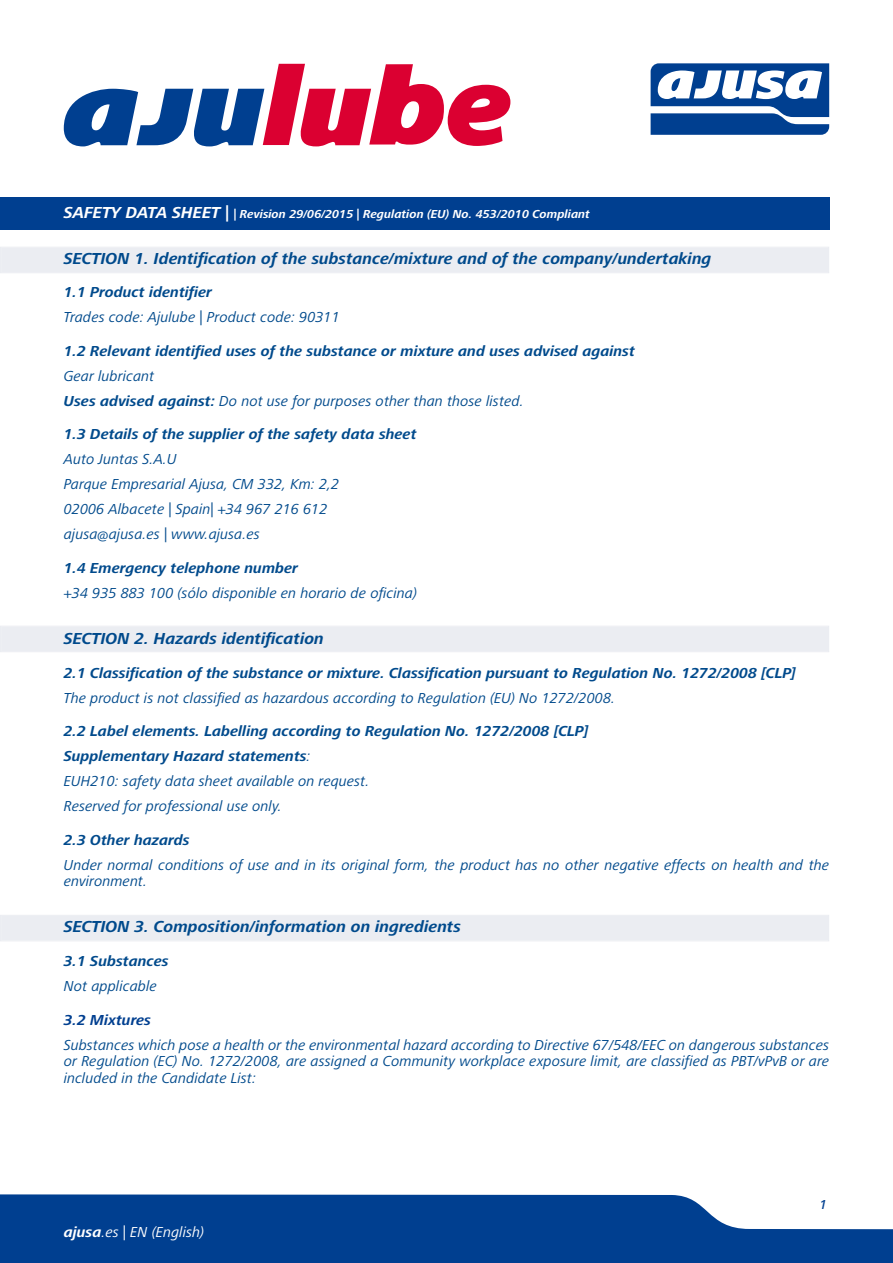
<style>
.page{position:relative;width:893px;height:1263px;background:#fff}
.page>*{position:absolute;margin:0;border:0;box-sizing:border-box;transform-origin:0 0}
.t1{font:italic 700 16.5px "Frutiger Next LT";color:#004a8c}
.t2{font:italic 15px/25px "Frutiger Next LT";color:#004a8c}
.t3{font:italic 700 15px/25px "Frutiger Next LT";color:#004a8c}
.t4{font:italic 15px "Frutiger Next LT";color:#fff}
.t5{font:italic 700 15px "Frutiger Next LT";color:#003f90}
.t6{font:italic 500 13.5px "Frutiger Next LT";color:#003f90}
.t7{font:italic 700 12px "Frutiger Next LT";color:#fff}
.s1{font-size:16.5px}
.s2{font-weight:700}
.s3{font-weight:400}
</style>
<div class="page">
<svg style="left:0;top:1194px;width:893px;height:69px;background:#1c549c"></svg>
<div style="left:0;top:197px;width:829px;height:33px;background:#003f90"></div>
<svg style="left:651px;top:63px;width:178px;height:72px"></svg>
<svg style="left:64px;top:64px;width:446px;height:82px"></svg>
<div style="left:0;top:247px;width:829px;height:26px;background:#ebedf2"></div>
<div style="left:0;top:626px;width:829px;height:26px;background:#ebedf2"></div>
<div style="left:0;top:915px;width:829px;height:26px;background:#ebedf2"></div>
<p class="t7" style="left:64px;top:208px;width:528px"><span class="s1">SAFETY DATA SHEET |</span> | Revision 29/06/2015 | Regulation (EU) No. 453/2010 Compliant</p>
<p class="t1" style="left:64px;top:249px;width:649px">SECTION 1. Identification of the substance/mixture and of the company/undertaking</p>
<p class="t3" style="left:64px;top:280px;width:150px">1.1 Product identifier</p>
<p class="t2" style="left:64px;top:305px;width:278px">Trades code: Ajulube | Product code: 90311</p>
<p class="t3" style="left:64px;top:338px;width:573px">1.2 Relevant identified uses of the substance or mixture and uses advised against</p>
<p class="t2" style="left:64px;top:363px;width:462px">Gear lubricant<br><span class="s2">Uses advised against:</span> Do not use for purposes other than those listed.</p>
<p class="t3" style="left:64px;top:422px;width:354px">1.3 Details of the supplier of the safety data sheet</p>
<p class="t2" style="left:64px;top:447px;width:277px">Auto Juntas S.A.U<br>Parque Empresarial Ajusa, CM 332, Km: 2,2<br>02006 Albacete | Spain| +34 967 216 612 ajusa@ajusa.es | www.ajusa.es</p>
<p class="t3" style="left:64px;top:555px;width:236px">1.4 Emergency telephone number</p>
<p class="t2" style="left:64px;top:580px;width:355px">+34 935 883 100 (sólo disponible en horario de oficina)</p>
<p class="t1" style="left:64px;top:629px;width:262px">SECTION 2. Hazards identification</p>
<p class="t3" style="left:64px;top:660px;width:734px">2.1 Classification of the substance or mixture. Classification pursuant to Regulation No. 1272/2008 [CLP]</p>
<p class="t2" style="left:64px;top:685px;width:553px">The product is not classified as hazardous according to Regulation (EU) No 1272/2008.</p>
<p class="t3" style="left:64px;top:719px;width:526px">2.2 Label elements. Labelling according to Regulation No. 1272/2008 [CLP] Supplementary Hazard statements<span class="s3">:<br>EUH210: safety data sheet available on request.<br>Reserved for professional use only.</span></p>
<p class="t3" style="left:64px;top:827px;width:127px">2.3 Other hazards</p>
<p class="t2" style="left:64px;top:856px;width:767px;line-height:16.5px">Under normal conditions of use and in its original form, the product has no other negative effects on health and the environment.</p>
<p class="t1" style="left:64px;top:918px;width:399px">SECTION 3. Composition/information on ingredients</p>
<p class="t3" style="left:64px;top:948px;width:106px">3.1 Substances</p>
<p class="t2" style="left:64px;top:973px;width:95px">Not applicable</p>
<p class="t5" style="left:64px;top:1011px;width:89px">3.2 Mixtures</p>
<p class="t2" style="left:64px;top:1036px;width:767px;line-height:16.5px;text-align:justify">Substances which pose a health or the environmental hazard according to Directive 67/548/EEC on dangerous substances or Regulation (EC) No. 1272/2008, are assigned a Community workplace exposure limit, are classified as PBT/vPvB or are included in the Candidate List:</p>
<p class="t4" style="left:64px;top:1223px;width:142px"><span class="s2">ajusa</span>.es | EN (English)</p>
<p class="t6" style="left:820px;top:1197px;width:9px">1</p>
</div>
